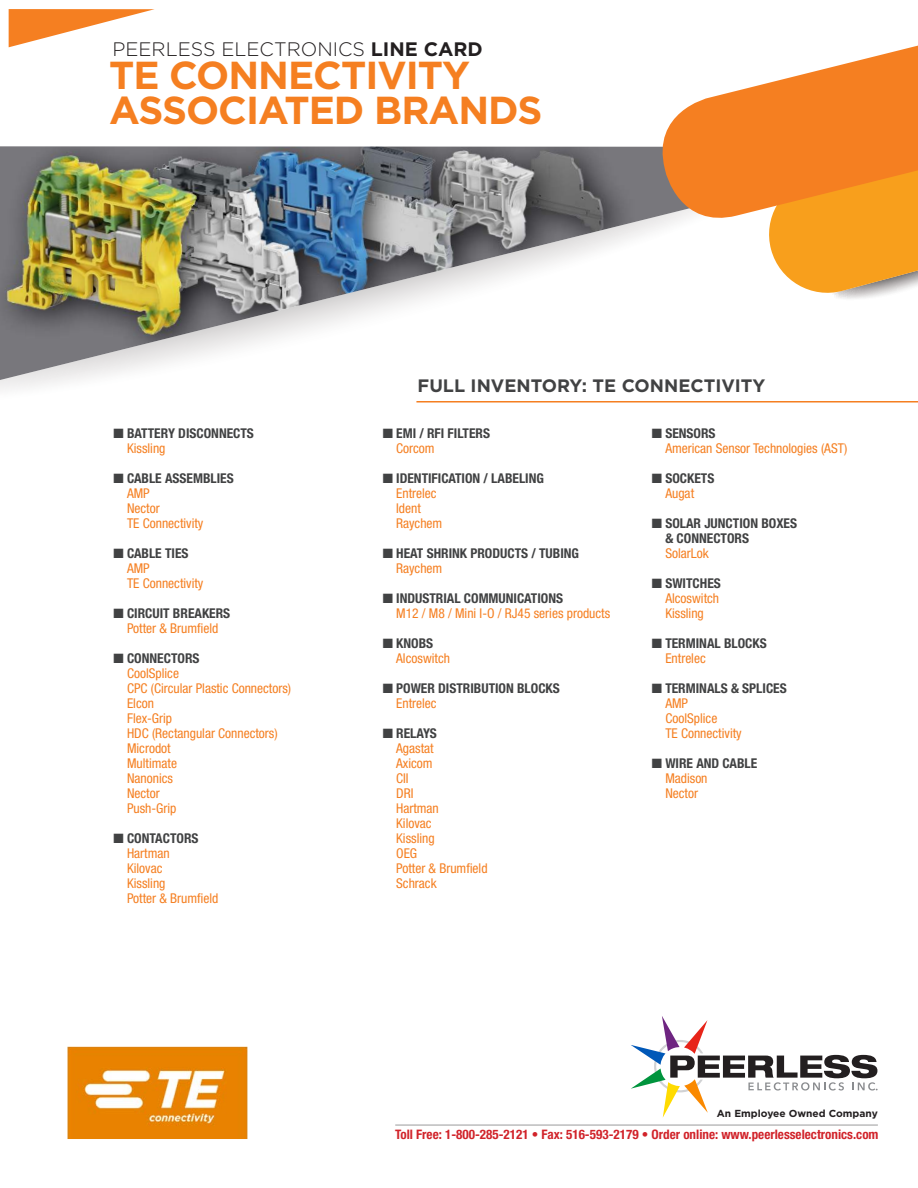
<style>
.page{position:relative;width:918px;height:1188px;background:#fff}
.page>*{position:absolute;margin:0;border:0;box-sizing:border-box;transform-origin:0 0}
.t1{font:700 39px/34.5px "Gotham";letter-spacing:-.025em;color:#f57f21}
.t2{font:300 19.5px "Gotham";color:#231f20}
.t3{font:700 18px "Gotham";color:#414243}
.t4{font:condensed 13.5px "Helvetica Neue LT Std";color:#f57f21}
.t5{font:700 condensed 13.5px/15px "Helvetica Neue LT Std";color:#414243}
.t6{font:700 condensed 13.05px "Helvetica Neue LT Std";color:#d1232a}
.t7{font:700 10.2px "Gotham";color:#231f20}
.s1{font-weight:700}
</style>
<div class="page">
<hr style="left:416px;top:401px;width:502px;height:2px;background:#f57f21">
<svg style="left:842px;top:230px;width:76px;height:69px;background:#edab4b"></svg>
<img style="left:0;top:146px;width:842px;height:234px">
<svg style="left:9px;top:9px;width:146px;height:38px"></svg>
<svg style="left:651px;top:45px;width:267px;height:185px;fill:#f57f21"></svg>
<svg style="left:631px;top:1016px;width:247px;height:102px"></svg>
<hr style="left:395px;top:1124px;width:483px;height:2px;background:#414243">
<img style="left:67px;top:1046px;width:181px;height:93px">
<p class="t2" style="left:112px;top:37px;width:372px">PEERLESS ELECTRONICS <span class="s1">LINE CARD</span></p>
<p class="t1" style="left:109px;top:58px;width:435px">TE CONNECTIVITY<br>ASSOCIATED BRANDS</p>
<p class="t5" style="left:114px;top:425px;width:142px">■ BATTERY DISCONNECTS</p>
<p class="t4" style="left:127px;top:440px;width:40px">Kissling</p>
<p class="t5" style="left:114px;top:470px;width:122px">■ CABLE ASSEMBLIES</p>
<p class="t4" style="left:127px;top:485px;width:24px">AMP</p>
<p class="t4" style="left:127px;top:500px;width:34px">Nector</p>
<p class="t4" style="left:127px;top:515px;width:78px">TE Connectivity</p>
<p class="t5" style="left:114px;top:545px;width:76px">■ CABLE TIES</p>
<p class="t4" style="left:127px;top:560px;width:24px">AMP</p>
<p class="t4" style="left:127px;top:575px;width:78px">TE Connectivity</p>
<p class="t5" style="left:114px;top:605px;width:118px">■ CIRCUIT BREAKERS</p>
<p class="t4" style="left:127px;top:620px;width:93px">Potter &amp; Brumfield</p>
<p class="t5" style="left:114px;top:650px;width:88px">■ CONNECTORS</p>
<p class="t4" style="left:127px;top:665px;width:54px">CoolSplice</p>
<p class="t4" style="left:127px;top:680px;width:166px">CPC (Circular Plastic Connectors)</p>
<p class="t4" style="left:127px;top:695px;width:28px">Elcon</p>
<p class="t4" style="left:127px;top:710px;width:47px">Flex-Grip</p>
<p class="t4" style="left:127px;top:725px;width:152px">HDC (Rectangular Connectors)</p>
<p class="t4" style="left:127px;top:740px;width:45px">Microdot</p>
<p class="t4" style="left:127px;top:755px;width:52px">Multimate</p>
<p class="t4" style="left:127px;top:770px;width:47px">Nanonics</p>
<p class="t4" style="left:127px;top:785px;width:34px">Nector</p>
<p class="t4" style="left:127px;top:800px;width:51px">Push-Grip</p>
<p class="t5" style="left:114px;top:830px;width:87px">■ CONTACTORS</p>
<p class="t4" style="left:127px;top:845px;width:44px">Hartman</p>
<p class="t4" style="left:127px;top:860px;width:37px">Kilovac</p>
<p class="t4" style="left:127px;top:875px;width:40px">Kissling</p>
<p class="t4" style="left:127px;top:890px;width:93px">Potter &amp; Brumfield</p>
<p class="t3" style="left:418px;top:374px;width:349px">FULL INVENTORY: TE CONNECTIVITY</p>
<p class="t5" style="left:383px;top:425px;width:109px">■ EMI / RFI FILTERS</p>
<p class="t4" style="left:396px;top:440px;width:40px">Corcom</p>
<p class="t5" style="left:383px;top:470px;width:163px">■ IDENTIFICATION / LABELING</p>
<p class="t4" style="left:396px;top:485px;width:42px">Entrelec</p>
<p class="t4" style="left:396px;top:500px;width:26px">Ident</p>
<p class="t4" style="left:396px;top:515px;width:48px">Raychem</p>
<p class="t5" style="left:383px;top:545px;width:198px">■ HEAT SHRINK PRODUCTS / TUBING</p>
<p class="t4" style="left:396px;top:560px;width:48px">Raychem</p>
<p class="t5" style="left:383px;top:590px;width:182px">■ INDUSTRIAL COMMUNICATIONS</p>
<p class="t4" style="left:396px;top:605px;width:216px">M12 / M8 / Mini I-O / RJ45 series products</p>
<p class="t5" style="left:383px;top:635px;width:52px">■ KNOBS</p>
<p class="t4" style="left:396px;top:650px;width:55px">Alcoswitch</p>
<p class="t5" style="left:383px;top:680px;width:179px">■ POWER DISTRIBUTION BLOCKS</p>
<p class="t4" style="left:396px;top:695px;width:42px">Entrelec</p>
<p class="t5" style="left:383px;top:725px;width:56px">■ RELAYS</p>
<p class="t4" style="left:396px;top:740px;width:39px">Agastat</p>
<p class="t4" style="left:396px;top:755px;width:38px">Axicom</p>
<p class="t4" style="left:396px;top:770px;width:14px">CII</p>
<p class="t4" style="left:396px;top:785px;width:19px">DRI</p>
<p class="t4" style="left:396px;top:800px;width:44px">Hartman</p>
<p class="t4" style="left:396px;top:815px;width:37px">Kilovac</p>
<p class="t4" style="left:396px;top:830px;width:40px">Kissling</p>
<p class="t4" style="left:396px;top:845px;width:23px">OEG</p>
<p class="t4" style="left:396px;top:860px;width:93px">Potter &amp; Brumfield</p>
<p class="t4" style="left:396px;top:875px;width:42px">Schrack</p>
<p class="t5" style="left:652px;top:425px;width:65px">■ SENSORS</p>
<p class="t4" style="left:665px;top:440px;width:183px">American Sensor Technologies (AST)</p>
<p class="t5" style="left:652px;top:470px;width:64px">■ SOCKETS</p>
<p class="t4" style="left:665px;top:485px;width:30px">Augat</p>
<p class="t5" style="left:665px;top:515px;width:133px;text-indent:-14px">■ SOLAR JUNCTION BOXES &amp; CONNECTORS</p>
<p class="t4" style="left:665px;top:545px;width:45px">SolarLok</p>
<p class="t5" style="left:652px;top:575px;width:71px">■ SWITCHES</p>
<p class="t4" style="left:665px;top:590px;width:55px">Alcoswitch</p>
<p class="t4" style="left:665px;top:605px;width:40px">Kissling</p>
<p class="t5" style="left:652px;top:635px;width:116px">■ TERMINAL BLOCKS</p>
<p class="t4" style="left:665px;top:650px;width:42px">Entrelec</p>
<p class="t5" style="left:652px;top:680px;width:136px">■ TERMINALS &amp; SPLICES</p>
<p class="t4" style="left:665px;top:695px;width:24px">AMP</p>
<p class="t4" style="left:665px;top:710px;width:54px">CoolSplice</p>
<p class="t4" style="left:665px;top:725px;width:78px">TE Connectivity</p>
<p class="t5" style="left:652px;top:755px;width:107px">■ WIRE AND CABLE</p>
<p class="t4" style="left:665px;top:770px;width:44px">Madison</p>
<p class="t4" style="left:665px;top:785px;width:34px">Nector</p>
<p class="t7" style="left:717px;top:1107px;width:162px">An Employee Owned Company</p>
<p class="t6" style="left:395px;top:1126px;width:485px">Toll Free: 1-800-285-2121 • Fax: 516-593-2179 • Order online: www.peerlesselectronics.com</p>
</div>
